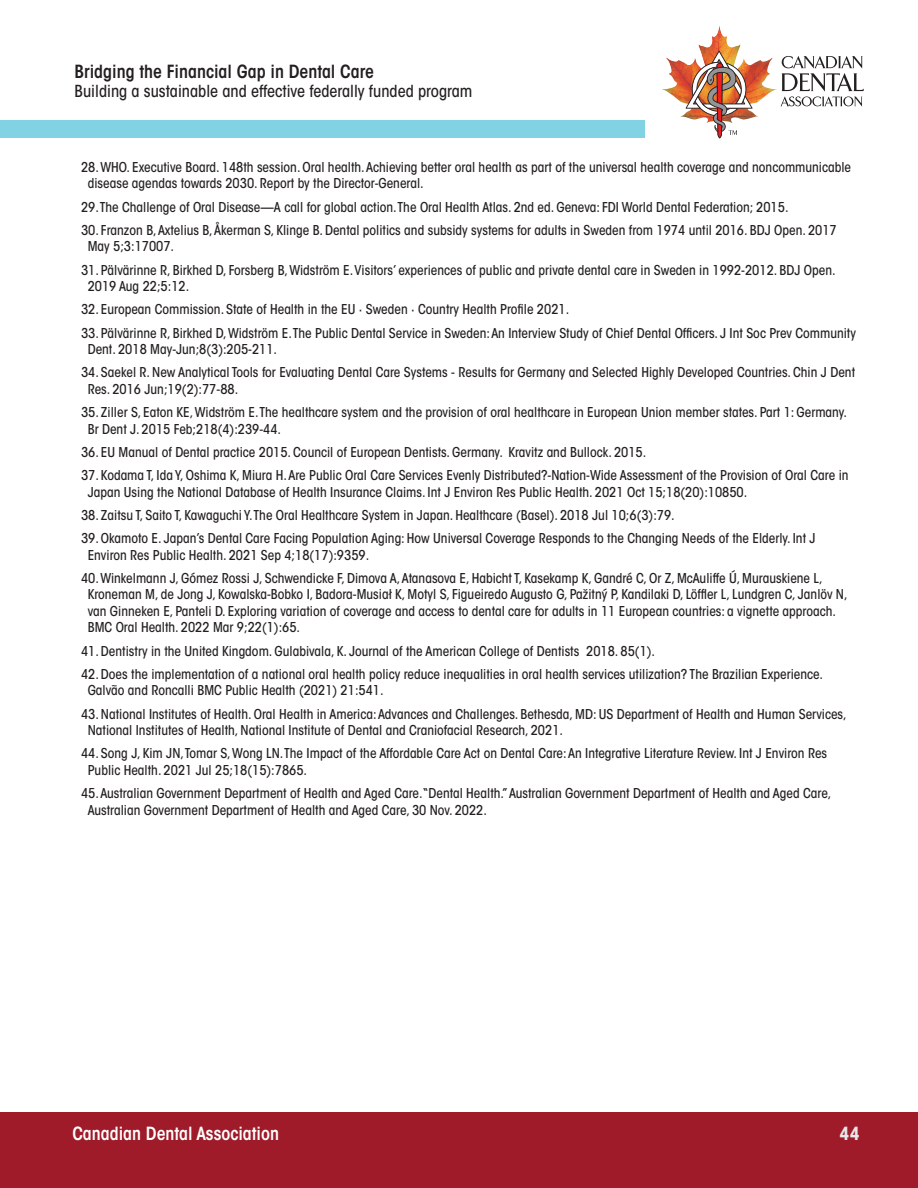
<style>
.page{position:relative;width:918px;height:1188px;background:#fff}
.page>*{position:absolute;margin:0;border:0;box-sizing:border-box;transform-origin:0 0}
.t1{font:600 condensed 18px "ITC Avant Garde Std";color:#231f20}
.t2{font:600 condensed 18px "ITC Avant Garde Std";color:#fff}
.t3{font:700 condensed 18px "ITC Avant Garde Std";color:#e6e7e9}
.t4{font:500 condensed 16.5px "ITC Avant Garde Std";color:#231f20}
.References{font:500 condensed 13.5px/16.5px "ITC Avant Garde Std";color:#231f20}
</style>
<div class="page">
<div style="left:0;top:1112px;width:918px;height:76px;background:#9f1b29"></div>
<div style="left:0;top:120px;width:645px;height:18px;background:#81d2e2"></div>
<img style="left:662px;top:36px;width:115px;height:82px">
<svg style="left:780px;top:56px;width:84px;height:50px"></svg>
<img style="left:686px;top:51px;width:67px;height:88px">
<h1 class="t1" style="left:75px;top:60px;width:301px">Bridging the Financial Gap in Dental Care</h1>
<p class="t4" style="left:75px;top:81px;width:399px">Building a sustainable and effective federally funded program</p>
<p class="References" style="left:88px;top:159px;width:765px;text-indent:-7px">28. WHO. Executive Board. 148th session. Oral health. Achieving better oral health as part of the universal health coverage and noncommunicable disease agendas towards 2030. Report by the Director-General.</p>
<p class="References" style="left:81px;top:199px;width:709px">29. The Challenge of Oral Disease—A call for global action.The Oral Health Atlas. 2nd ed. Geneva: FDI World Dental Federation; 2015.</p>
<p class="References" style="left:88px;top:222px;width:751px;text-indent:-7px">30. Franzon B, Axtelius B, Åkerman S, Klinge B. Dental politics and subsidy systems for adults in Sweden from 1974 until 2016. BDJ Open. 2017<br>May 5;3:17007.</p>
<p class="References" style="left:88px;top:262px;width:749px;text-indent:-7px">31. Pälvärinne R, Birkhed D, Forsberg B, Widström E. Visitors’ experiences of public and private dental care in Sweden in 1992-2012. BDJ Open.<br>2019 Aug 22;5:12.</p>
<p class="References" style="left:81px;top:301px;width:490px">32. European Commission. State of Health in the EU · Sweden · Country Health Profile 2021.</p>
<p class="References" style="left:88px;top:325px;width:770px;text-indent:-7px">33. Pälvärinne R, Birkhed D, Widström E.The Public Dental Service in Sweden: An Interview Study of Chief Dental Officers. J Int Soc Prev Community<br>Dent. 2018 May-Jun;8(3):205-211.</p>
<p class="References" style="left:88px;top:364px;width:769px;text-indent:-7px">34. Saekel R. New Analytical Tools for Evaluating Dental Care Systems - Results for Germany and Selected Highly Developed Countries. Chin J Dent<br>Res. 2016 Jun;19(2):77-88.</p>
<p class="References" style="left:88px;top:404px;width:761px;text-indent:-7px">35. Ziller S, Eaton KE, Widström E.The healthcare system and the provision of oral healthcare in European Union member states. Part 1: Germany.<br>Br Dent J. 2015 Feb;218(4):239-44.</p>
<p class="References" style="left:81px;top:444px;width:567px">36. EU Manual of Dental practice 2015. Council of European Dentists. Germany. Kravitz and Bullock. 2015.</p>
<p class="References" style="left:88px;top:467px;width:762px;text-indent:-7px">37. Kodama T, Ida Y, Oshima K, Miura H. Are Public Oral Care Services Evenly Distributed?-Nation-Wide Assessment of the Provision of Oral Care in<br>Japan Using the National Database of Health Insurance Claims. Int J Environ Res Public Health. 2021 Oct 15;18(20):10850.</p>
<p class="References" style="left:81px;top:507px;width:595px">38. Zaitsu T, Saito T, Kawaguchi Y.The Oral Healthcare System in Japan. Healthcare (Basel). 2018 Jul 10;6(3):79.</p>
<p class="References" style="left:88px;top:530px;width:729px;text-indent:-7px">39. Okamoto E. Japan’s Dental Care Facing Population Aging: How Universal Coverage Responds to the Changing Needs of the Elderly. Int J<br>Environ Res Public Health. 2021 Sep 4;18(17):9359.</p>
<p class="References" style="left:88px;top:570px;width:761px;text-indent:-7px">40. Winkelmann J, Gómez Rossi J, Schwendicke F, Dimova A, Atanasova E, Habicht T, Kasekamp K, Gandré C, Or Z, McAuliffe Ú, Murauskiene L, Kroneman M, de Jong J, Kowalska-Bobko I, Badora-Musiał K, Motyl S, Figueiredo Augusto G, Pažitný P, Kandilaki D, Löffler L, Lundgren C, Janlöv N, van Ginneken E, Panteli D. Exploring variation of coverage and access to dental care for adults in 11 European countries: a vignette approach.<br>BMC Oral Health. 2022 Mar 9;22(1):65.</p>
<p class="References" style="left:81px;top:643px;width:576px">41. Dentistry in the United Kingdom. Gulabivala, K. Journal of the American College of Dentists 2018. 85(1).</p>
<p class="References" style="left:88px;top:666px;width:737px;text-indent:-7px">42. Does the implementation of a national oral health policy reduce inequalities in oral health services utilization? The Brazilian Experience.<br>Galvão and Roncalli BMC Public Health (2021) 21:541.</p>
<p class="References" style="left:88px;top:706px;width:760px;text-indent:-7px">43. National Institutes of Health. Oral Health in America: Advances and Challenges. Bethesda, MD: US Department of Health and Human Services,<br>National Institutes of Health, National Institute of Dental and Craniofacial Research, 2021.</p>
<p class="References" style="left:88px;top:745px;width:741px;text-indent:-7px">44. Song J, Kim JN,Tomar S, Wong LN.The Impact of the Affordable Care Act on Dental Care: An Integrative Literature Review. Int J Environ Res<br>Public Health. 2021 Jul 25;18(15):7865.</p>
<p class="References" style="left:88px;top:785px;width:745px;text-indent:-7px">45. Australian Government Department of Health and Aged Care.“Dental Health.” Australian Government Department of Health and Aged Care,<br>Australian Government Department of Health and Aged Care, 30 Nov. 2022.</p>
<h1 class="t2" style="left:72px;top:1122px;width:208px">Canadian Dental Association</h1>
<h1 class="t3" style="left:840px;top:1122px;width:22px">44</h1>
</div>
